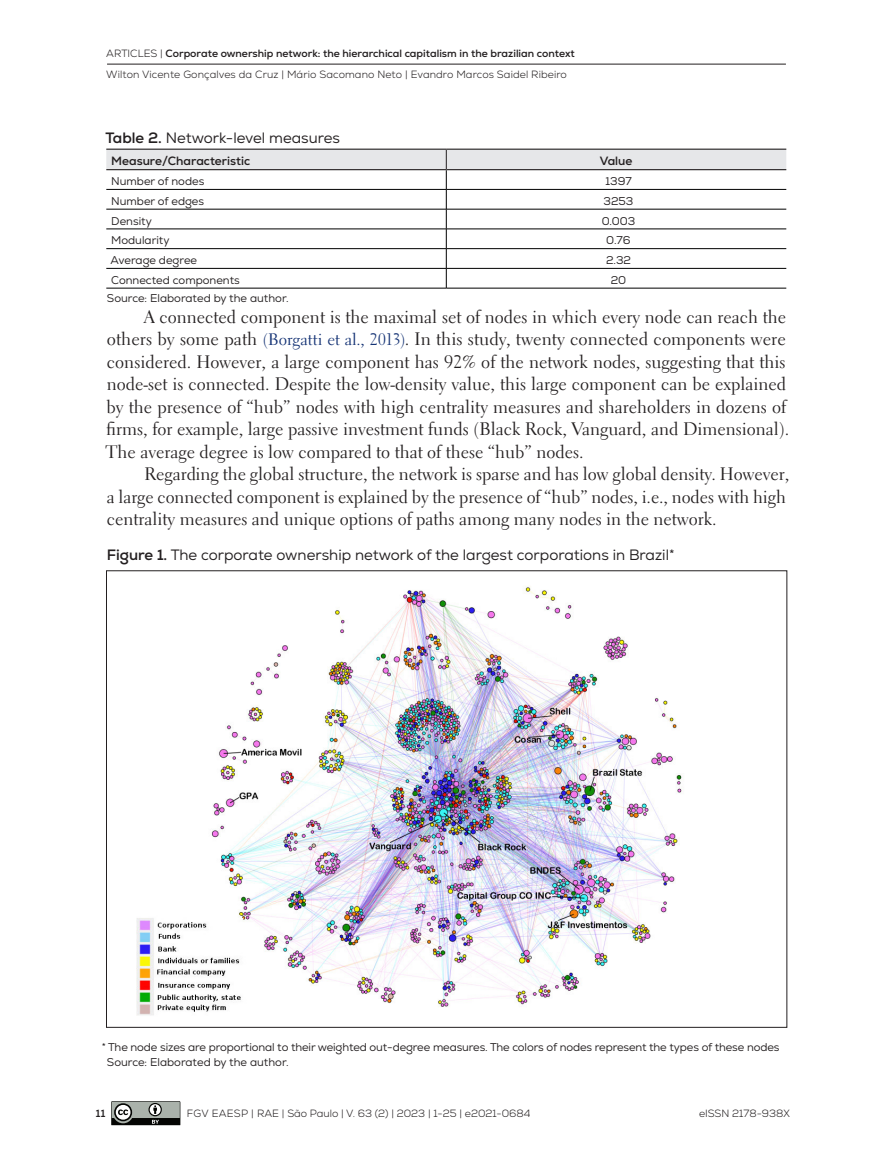
<style>
.page{position:relative;width:893px;height:1170px;background:#fff}
.page>*{position:absolute;margin:0;border:0;box-sizing:border-box;transform-origin:0 0}
._04_2_Corpo_Texto_Me{font:18px/22.5px "Electra LT Std";color:#231f20}
._05_1_Tabela_Quadro{font:15px "Nexa";color:#231f20}
._05_2_Tabela_Header{font:700 12px "Nexa";color:#231f20}
._05_4_Tabela_Legenda{font:11.25px "Nexa";letter-spacing:-.01em;color:#231f20}
._05_3_Tabela_Celula{font:11.25px "Nexa";color:#231f20}
.t1{font:300 10.5px/21.1px "Nexa";letter-spacing:.005em;color:#231f20}
.t2{font:700 10.5px "Nexa";color:#231f20}
.s1{font-weight:700}
.s2{font-size:16.5px;color:#153375}
</style>
<div class="page">
<hr style="left:107px;top:64px;width:679px;height:1px;background:#231f20">
<svg style="left:111px;top:1101px;width:70px;height:25px;background:#7a7e7a"></svg>
<svg style="left:106px;top:150px;width:680px;height:138px"></svg>
<hr style="left:106px;top:288px;width:340px;height:1px;background:#000001">
<hr style="left:446px;top:288px;width:340px;height:1px;background:#000001">
<hr style="left:106px;top:149px;width:340px;height:1px;background:#231f20">
<hr style="left:446px;top:149px;width:340px;height:1px;background:#231f20">
<hr style="left:106px;top:169px;width:340px;height:1px;background:#231f20">
<hr style="left:446px;top:169px;width:340px;height:1px;background:#231f20">
<img style="left:136px;top:586px;width:546px;height:429px">
<p class="t1" style="left:106px;top:43px;width:470px">ARTICLES | <span class="s1">Corporate ownership network: the hierarchical capitalism in the brazilian context<br></span>Wilton Vicente Gonçalves da Cruz | Mário Sacomano Neto | Evandro Marcos Saidel Ribeiro</p>
<p class="_05_1_Tabela_Quadro" style="left:105px;top:128px;width:236px"><span class="s1">Table 2.</span> Network-level measures</p>
<p class="_05_2_Tabela_Header" style="left:111px;top:154px;width:140px">Measure/Characteristic</p>
<p class="_05_2_Tabela_Header" style="left:600px;top:154px;width:34px">Value</p>
<p class="_05_3_Tabela_Celula" style="left:111px;top:174px;width:95px">Number of nodes</p>
<p class="_05_3_Tabela_Celula" style="left:606px;top:174px;width:28px">1397</p>
<p class="_05_3_Tabela_Celula" style="left:111px;top:194px;width:94px">Number of edges</p>
<p class="_05_3_Tabela_Celula" style="left:603px;top:194px;width:31px">3253</p>
<p class="_05_3_Tabela_Celula" style="left:111px;top:214px;width:42px">Density</p>
<p class="_05_3_Tabela_Celula" style="left:602px;top:214px;width:35px">0.003</p>
<p class="_05_3_Tabela_Celula" style="left:111px;top:233px;width:60px">Modularity</p>
<p class="_05_3_Tabela_Celula" style="left:606px;top:233px;width:26px">0.76</p>
<p class="_05_3_Tabela_Celula" style="left:110px;top:253px;width:88px">Average degree</p>
<p class="_05_3_Tabela_Celula" style="left:606px;top:253px;width:27px">2.32</p>
<p class="_05_3_Tabela_Celula" style="left:111px;top:273px;width:130px">Connected components</p>
<p class="_05_3_Tabela_Celula" style="left:611px;top:273px;width:17px">20</p>
<p class="_05_4_Tabela_Legenda" style="left:107px;top:291px;width:183px">Source: Elaborated by the author.</p>
<p class="_04_2_Corpo_Texto_Me" style="left:106px;top:305px;width:685px;text-indent:38px">A connected component is the maximal set of nodes in which every node can reach the others by some path <span class="s2">(Borgatti et al., 2013)</span>. In this study, twenty connected components were considered. However, a large component has 92% of the network nodes, suggesting that this node-set is connected. Despite the low-density value, this large component can be explained by the presence of “hub” nodes with high centrality measures and shareholders in dozens of firms, for example, large passive investment funds (Black Rock, Vanguard, and Dimensional).<br>The average degree is low compared to that of these “hub” nodes.</p>
<p class="_04_2_Corpo_Texto_Me" style="left:107px;top:463px;width:684px;text-indent:38px">Regarding the global structure, the network is sparse and has low global density. However, a large connected component is explained by the presence of “hub” nodes, i.e., nodes with high centrality measures and unique options of paths among many nodes in the network.</p>
<p class="_05_1_Tabela_Quadro" style="left:107px;top:546px;width:569px"><span class="s1">Figure 1.</span> The corporate ownership network of the largest corporations in Brazil*</p>
<p class="_05_4_Tabela_Legenda" style="left:102px;top:1039px;width:679px">* The node sizes are proportional to their weighted out-degree measures. The colors of nodes represent the types of these nodes</p>
<p class="_05_4_Tabela_Legenda" style="left:107px;top:1054px;width:183px">Source: Elaborated by the author.</p>
<p class="t2" style="left:96px;top:1106px;width:11px">11</p>
<p class="t1" style="left:187px;top:1102px;width:345px">FGV EAESP | RAE | São Paulo | V. 63 (2) | 2023 | 1-25 | e2021-0684</p>
<p class="t1" style="left:699px;top:1102px;width:92px">eISSN 2178-938X</p>
</div>
